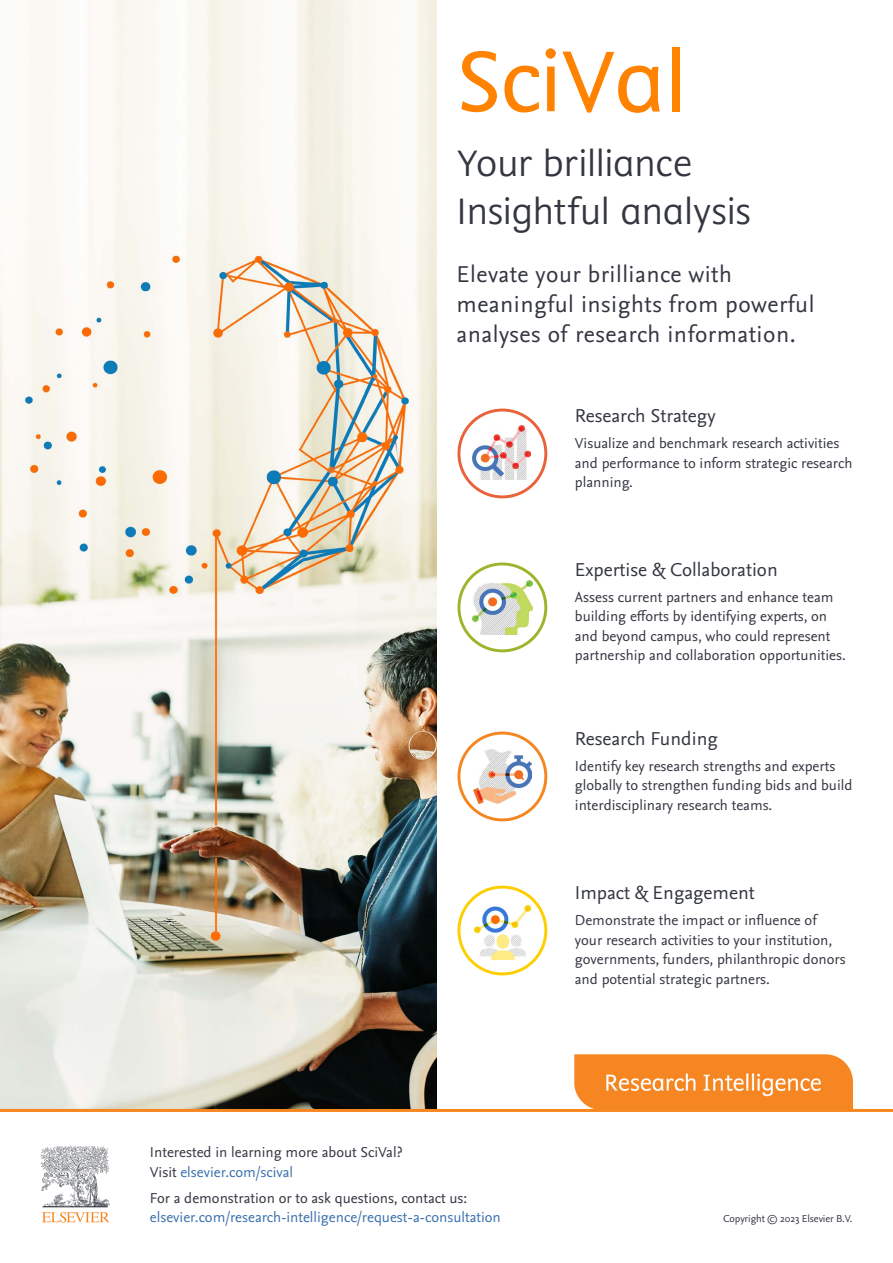
<style>
.page{position:relative;width:893px;height:1263px;background:#fff}
.page>*{position:absolute;margin:0;border:0;box-sizing:border-box;transform-origin:0 0}
.t1{font:300 42px/48px "Elsevier Display";letter-spacing:-.005em;color:#343741}
.t2{font:24px/30px "Nexus Sans Pro";letter-spacing:.02em;color:#343741}
.t3{font:19.5px "Nexus Sans Pro";color:#343741}
.t4{font:15px/19.5px "Nexus Sans Pro";color:#343741}
.t5{font:15px "Nexus Sans Pro";color:#3b71ad}
.t6{font:10.5px "Nexus Sans Pro";letter-spacing:-.01em;color:#343741}
.s1{color:#3b71ad}
</style>
<div class="page">
<div style="left:457px;top:409px;width:90px;height:89px;border:3px solid #e9623a;border-radius:50%"></div>
<img style="left:473px;top:425px;width:57px;height:55px">
<svg style="left:459px;top:564px;width:87px;height:87px"></svg>
<div style="left:457px;top:562px;width:90px;height:90px;border:3px solid #9bb62c;border-radius:50%"></div>
<img style="left:473px;top:580px;width:59px;height:55px">
<div style="left:457px;top:731px;width:90px;height:90px;border:3px solid #f6861f;border-radius:50%"></div>
<img style="left:473px;top:750px;width:58px;height:53px">
<div style="left:457px;top:886px;width:90px;height:89px;border:3px solid #fdce00;border-radius:50%"></div>
<img style="left:474px;top:905px;width:56px;height:54px">
<img style="left:0;top:0;width:436px;height:1109px">
<svg style="left:40px;top:1145px;width:70px;height:77px"></svg>
<svg style="left:461px;top:51px;width:36px;height:61px"></svg>
<svg style="left:504px;top:66px;width:35px;height:47px"></svg>
<svg style="left:545px;top:48px;width:11px;height:63px"></svg>
<svg style="left:562px;top:52px;width:98px;height:61px"></svg>
<div style="left:672px;top:47px;width:7px;height:65px;background:#ff8200"></div>
<img style="left:575px;top:1054px;width:277px;height:55px">
<hr style="left:0;top:1109px;width:893px;height:3px;background:#f6861f">
<h1 class="t1" style="left:457px;top:139px;width:296px">Your brilliance<br>Insightful analysis</h1>
<h2 class="t2" style="left:457px;top:258px;width:359px">Elevate your brilliance with meaningful insights from powerful analyses of research information.</h2>
<h3 class="t3" style="left:575px;top:401px;width:142px">Research Strategy</h3>
<p class="t4" style="left:575px;top:433px;width:279px">Visualize and benchmark research activities and performance to inform strategic research planning.</p>
<h3 class="t3" style="left:575px;top:555px;width:204px">Expertise &amp; Collaboration</h3>
<p class="t4" style="left:575px;top:587px;width:272px">Assess current partners and enhance team building efforts by identifying experts, on and beyond campus, who could represent partnership and collaboration opportunities.</p>
<h3 class="t3" style="left:575px;top:724px;width:144px">Research Funding</h3>
<p class="t4" style="left:575px;top:756px;width:279px">Identify key research strengths and experts globally to strengthen funding bids and build interdisciplinary research teams.</p>
<h3 class="t3" style="left:575px;top:878px;width:181px">Impact &amp; Engagement</h3>
<p class="t4" style="left:575px;top:910px;width:272px">Demonstrate the impact or influence of your research activities to your institution, governments, funders, philanthropic donors and potential strategic partners.</p>
<p class="t4" style="left:150px;top:1142px;width:254px">Interested in learning more about SciVal?<br>Visit <span class="s1">elsevier.com/scival</span></p>
<p class="t4" style="left:150px;top:1187px;width:319px">For a demonstration or to ask questions, contact us:</p>
<p class="t5" style="left:150px;top:1206px;width:353px">elsevier.com/research-intelligence/request-a-consultation</p>
<p class="t6" style="left:723px;top:1211px;width:131px">Copyright © 2023 Elsevier B.V.</p>
</div>
